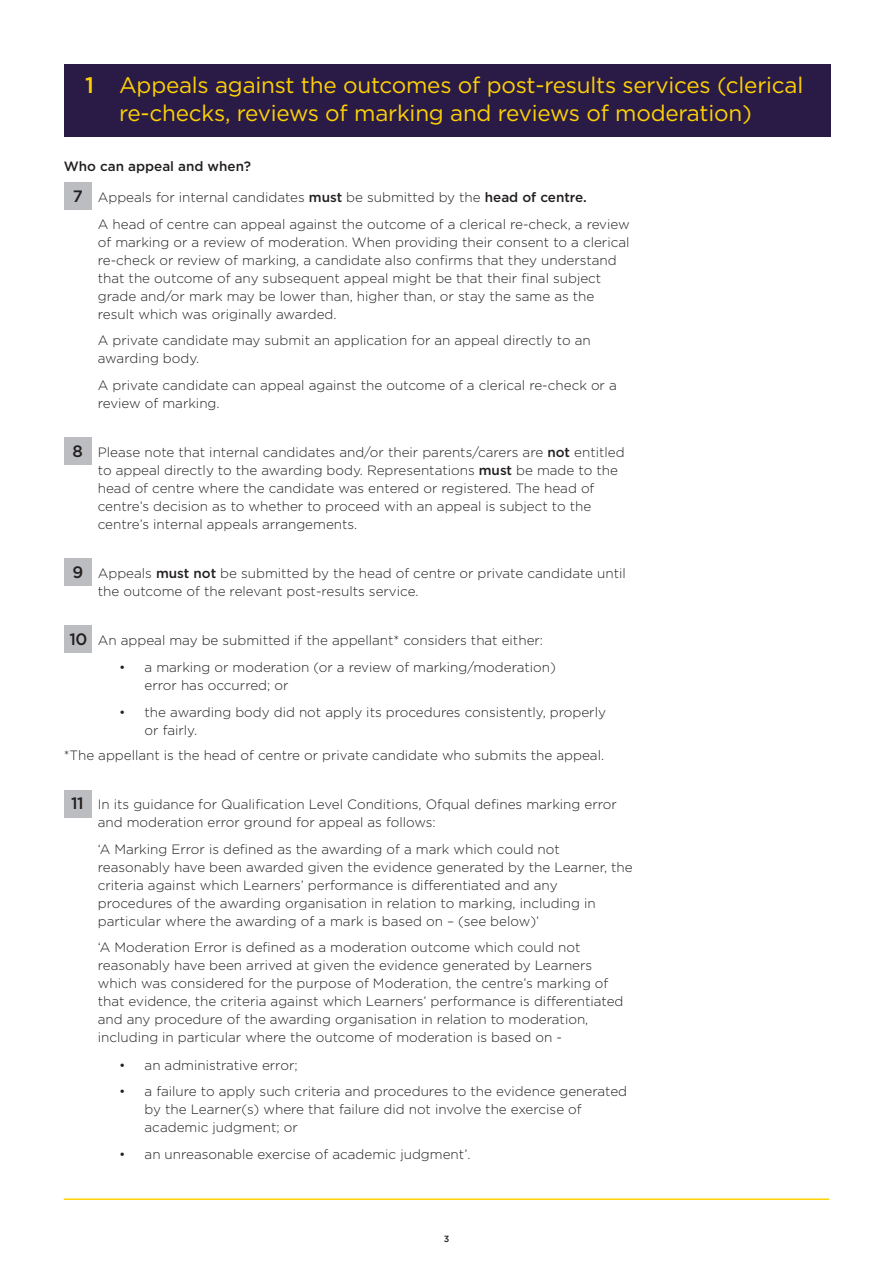
<style>
.page{position:relative;width:893px;height:1263px;background:#fff}
.page>*{position:absolute;margin:0;border:0;box-sizing:border-box;transform-origin:0 0}
.Heading_1_Bold{font:22.5px/28.5px "Gotham";letter-spacing:-.01em;color:#fed105}
.NEW_main_point{font:300 13.5px/18px "Gotham";color:#231f20}
.sub_point_increased{font:300 13.5px/18px "Gotham";color:#231f20}
.NEW_main_point-2{font:500 13.5px "Gotham";color:#231f20}
.t1{font:500 9px "Gotham";color:#231f20}
.s1{font-weight:500}
.s2{font-weight:500;font-size:16.5px}
</style>
<div class="page">
<hr style="left:64px;top:1198px;width:765px;height:2px;background:#fed105">
<div style="left:64px;top:625px;width:27px;height:28px;background:#bcbdc0"></div>
<div style="left:64px;top:790px;width:27px;height:28px;background:#bcbdc0"></div>
<div style="left:64px;top:559px;width:27px;height:27px;background:#bcbdc0"></div>
<div style="left:64px;top:437px;width:27px;height:28px;background:#bcbdc0"></div>
<div style="left:64px;top:182px;width:27px;height:28px;background:#bcbdc0"></div>
<div style="left:64px;top:64px;width:767px;height:73px;background:#2a1b46"></div>
<p class="Heading_1_Bold" style="left:119px;top:70px;width:686px;text-indent:-34px"><span class="s1">1</span> Appeals against the outcomes of post-results services (clerical re-checks, reviews of marking and reviews of moderation)</p>
<p class="NEW_main_point-2" style="left:64px;top:159px;width:189px">Who can appeal and when?</p>
<p class="NEW_main_point" style="left:73px;top:188px;width:516px"><span class="s2">7</span> Appeals for internal candidates <span class="s1">must</span> be submitted by the <span class="s1">head of centre.</span></p>
<p class="NEW_main_point" style="left:98px;top:215px;width:533px">A head of centre can appeal against the outcome of a clerical re-check, a review of marking or a review of moderation. When providing their consent to a clerical re-check or review of marking, a candidate also confirms that they understand that the outcome of any subsequent appeal might be that their final subject grade and/or mark may be lower than, higher than, or stay the same as the result which was originally awarded.</p>
<p class="NEW_main_point" style="left:98px;top:331px;width:494px">A private candidate may submit an application for an appeal directly to an awarding body.</p>
<p class="NEW_main_point" style="left:98px;top:376px;width:521px">A private candidate can appeal against the outcome of a clerical re-check or a review of marking.</p>
<p class="NEW_main_point" style="left:98px;top:443px;width:528px;text-indent:-25px"><span class="s2">8</span> Please note that internal candidates and/or their parents/carers are <span class="s1">not</span> entitled to appeal directly to the awarding body. Representations <span class="s1">must</span> be made to the head of centre where the candidate was entered or registered. The head of centre’s decision as to whether to proceed with an appeal is subject to the centre’s internal appeals arrangements.</p>
<p class="NEW_main_point" style="left:98px;top:564px;width:530px;text-indent:-25px"><span class="s2">9</span> Appeals <span class="s1">must not</span> be submitted by the head of centre or private candidate until the outcome of the relevant post-results service.</p>
<p class="NEW_main_point" style="left:69px;top:631px;width:475px"><span class="s2">10</span> An appeal may be submitted if the appellant* considers that either:</p>
<p class="sub_point_increased" style="left:145px;top:658px;width:413px;text-indent:-26px">• a marking or moderation (or a review of marking/moderation) error has occurred; or</p>
<p class="sub_point_increased" style="left:145px;top:703px;width:463px;text-indent:-26px">• the awarding body did not apply its procedures consistently, properly or fairly.</p>
<p class="NEW_main_point" style="left:64px;top:746px;width:542px">*The appellant is the head of centre or private candidate who submits the appeal.</p>
<p class="NEW_main_point" style="left:98px;top:795px;width:521px;text-indent:-27px"><span class="s2">11</span> In its guidance for Qualification Level Conditions, Ofqual defines marking error and moderation error ground for appeal as follows:</p>
<p class="NEW_main_point" style="left:98px;top:840px;width:536px">‘A Marking Error is defined as the awarding of a mark which could not reasonably have been awarded given the evidence generated by the Learner, the criteria against which Learners’ performance is differentiated and any procedures of the awarding organisation in relation to marking, including in particular where the awarding of a mark is based on – (see below)’</p>
<p class="NEW_main_point" style="left:98px;top:938px;width:527px">‘A Moderation Error is defined as a moderation outcome which could not reasonably have been arrived at given the evidence generated by Learners which was considered for the purpose of Moderation, the centre’s marking of that evidence, the criteria against which Learners’ performance is differentiated and any procedure of the awarding organisation in relation to moderation, including in particular where the outcome of moderation is based on -</p>
<p class="sub_point_increased" style="left:119px;top:1056px;width:180px">• an administrative error;</p>
<p class="sub_point_increased" style="left:145px;top:1082px;width:484px;text-indent:-26px">• a failure to apply such criteria and procedures to the evidence generated by the Learner(s) where that failure did not involve the exercise of academic judgment; or</p>
<p class="sub_point_increased" style="left:119px;top:1145px;width:353px">• an unreasonable exercise of academic judgment’.</p>
<p class="t1" style="left:444px;top:1233px;width:7px">3</p>
</div>
